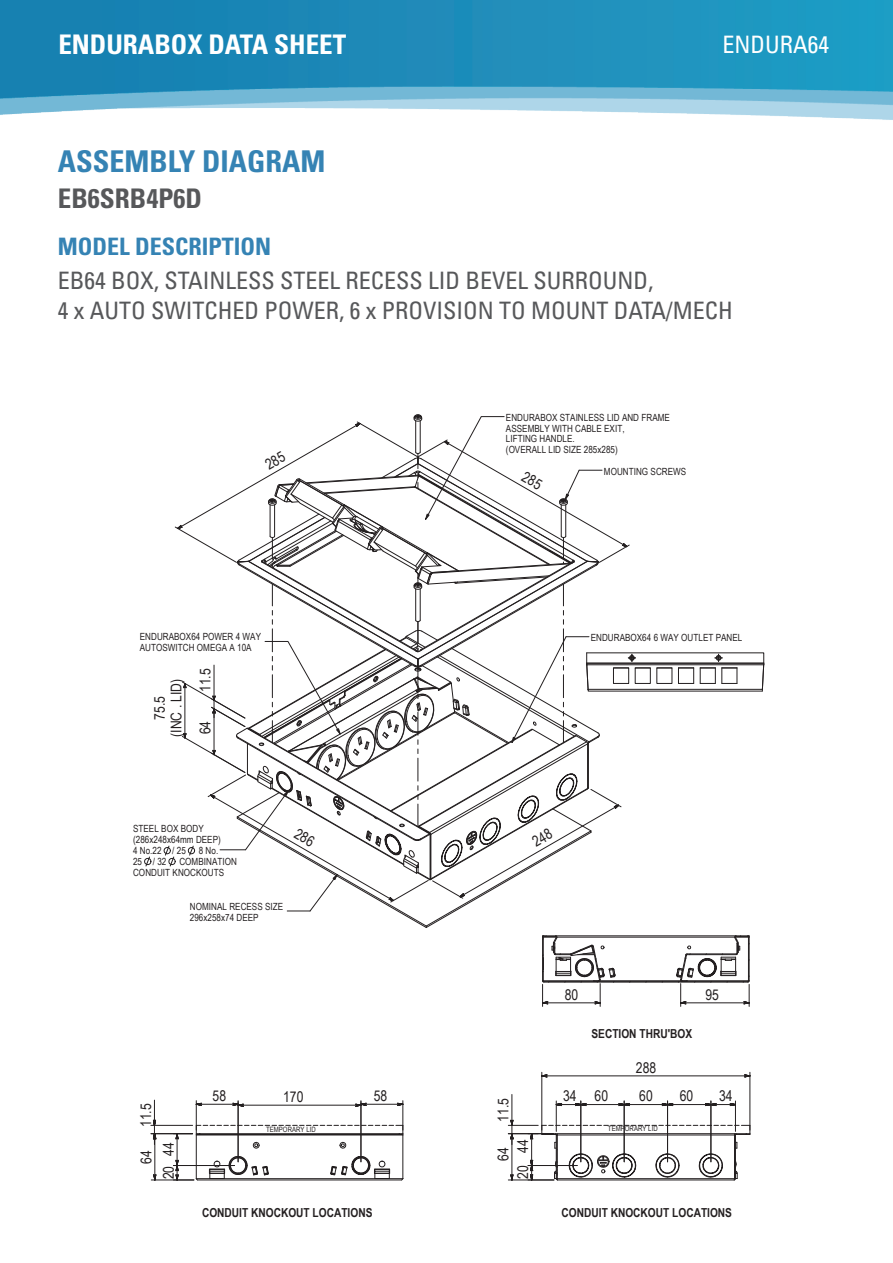
<style>
.page{position:relative;width:893px;height:1263px;background:#fff}
.page>*{position:absolute;margin:0;border:0;box-sizing:border-box;transform-origin:0 0}
.t1{font:700 condensed 30px "Univers";color:#3583b4}
.t2{font:700 condensed 27px "Univers";color:#fff}
.t3{font:700 condensed 27px "Univers";color:#57585a}
.t4{font:condensed 24px/30px "Univers";color:#57585a}
.t5{font:700 condensed 24px "Univers";color:#3583b4}
.t6{font:condensed 24px "Univers";color:#fff}
.t7{font:700 17.4px/16.4px "Arial Narrow";color:#231f20}
.t8{font:14.85px/22.2px "Arial Narrow";color:#231f20;text-align:center}
.t9{font:700 12.45px "Arial Narrow";color:#231f20}
.t10{font:9.9px/10.8px "Arial Narrow";letter-spacing:.005em;color:#231f20}
.t11{font:7.35px "Arial Narrow";letter-spacing:.005em;color:#231f20}
</style>
<div class="page">
<img style="left:0;top:0;width:893px;height:120px">
<hr style="left:600px;top:980px;width:81px;height:1px;background:#231f20">
<hr style="left:557px;top:937px;width:178px;height:1px;background:#231f20">
<hr style="left:544px;top:982px;width:204px;height:1px;background:#231f20">
<hr style="left:544px;top:981px;width:204px;height:1px;background:#231f20">
<hr style="left:556px;top:935px;width:180px;height:1px;background:#231f20">
<hr style="left:508px;top:1125px;width:30px;height:1px;background:#231f20">
<hr style="left:512px;top:1094px;width:1px;height:40px;background:#231f20">
<svg style="left:150px;top:1100px;width:254px;height:81px"></svg>
<hr style="left:508px;top:1133px;width:45px;height:1px;background:#231f20">
<hr style="left:508px;top:1180px;width:46px;height:1px;background:#231f20">
<hr style="left:541px;top:1072px;width:1px;height:58px;background:#231f20">
<hr style="left:750px;top:1072px;width:1px;height:58px;background:#231f20">
<hr style="left:542px;top:1075px;width:208px;height:1px;background:#231f20">
<svg style="left:509px;top:1095px;width:242px;height:86px"></svg>
<svg style="left:541px;top:1073px;width:11px;height:5px"></svg>
<svg style="left:740px;top:1073px;width:11px;height:5px"></svg>
<svg style="left:542px;top:935px;width:74px;height:71px"></svg>
<svg style="left:676px;top:935px;width:74px;height:71px"></svg>
<svg style="left:144px;top:856px;width:8px;height:11px"></svg>
<svg style="left:163px;top:414px;width:602px;height:514px"></svg>
<h2 class="t2" style="left:58px;top:28px;width:289px">ENDURABOX DATA SHEET</h2>
<h3 class="t6" style="left:722px;top:29px;width:108px">ENDURA64</h3>
<h1 class="t1" style="left:58px;top:143px;width:269px">ASSEMBLY DIAGRAM</h1>
<h2 class="t3" style="left:58px;top:181px;width:145px">EB6SRB4P6D</h2>
<h3 class="t5" style="left:58px;top:231px;width:215px">MODEL DESCRIPTION</h3>
<h3 class="t4" style="left:58px;top:265px;width:677px">EB64 BOX, STAINLESS STEEL RECESS LID BEVEL SURROUND,<br>4 x AUTO SWITCHED POWER, 6 x PROVISION TO MOUNT DATA/MECH</h3>
<h3 class="t7" style="left:133px;top:288px;width:168px">ASSEMBLY DIAGRAM<br>PART NO: EB6SRB4P6D</h3>
<p class="t10" style="left:506px;top:412px;width:166px">ENDURABOX STAINLESS LID AND FRAME<br>ASSEMBLY WITH CABLE EXIT,<br>LIFTING HANDLE.<br>(OVERALL LID SIZE 285x285)</p>
<p class="t10" style="left:140px;top:631px;width:123px">ENDURABOX64 POWER 4 WAY<br>AUTOSWITCH OMEGA A 10A</p>
<h3 class="t8" style="left:150px;top:737px;width:60px;line-height:16.8px;rotate:-90deg">75.5<br>(INC . LID)</h3>
<h3 class="t8" style="left:194px;top:692px;width:25px;rotate:-90deg">11.5</h3>
<h3 class="t8" style="left:194px;top:734px;width:15px;rotate:-90deg">64</h3>
<p class="t10" style="left:133px;top:823px;width:89px">STEEL BOX BODY (286x248x64mm DEEP)<br>4 No.22 / 25</p>
<p class="t10" style="left:199px;top:845px;width:21px">8 No.</p>
<p class="t10" style="left:133px;top:855px;width:35px">25 / 32</p>
<p class="t10" style="left:179px;top:855px;width:59px">COMBINATION</p>
<p class="t10" style="left:133px;top:866px;width:93px">CONDUIT KNOCKOUTS</p>
<p class="t10" style="left:190px;top:911px;width:70px">296x258x74 DEEP</p>
<p class="t10" style="left:190px;top:900px;width:95px">NOMINAL RECESS SIZE</p>
<p class="t10" style="left:604px;top:465px;width:84px">MOUNTING SCREWS</p>
<p class="t10" style="left:591px;top:632px;width:153px">ENDURABOX64 6 WAY OUTLET PANEL</p>
<h3 class="t8" style="left:565px;top:983px;width:15px">80</h3>
<h3 class="t8" style="left:705px;top:983px;width:15px">95</h3>
<p class="t9" style="left:591px;top:1024px;width:102px">SECTION THRU'BOX</p>
<h3 class="t8" style="left:636px;top:1056px;width:22px">288</h3>
<h3 class="t8" style="left:213px;top:1084px;width:15px">58</h3>
<h3 class="t8" style="left:374px;top:1084px;width:15px">58</h3>
<h3 class="t8" style="left:719px;top:1084px;width:15px">34</h3>
<h3 class="t8" style="left:511px;top:1179px;width:41px;rotate:-90deg">20 44</h3>
<h3 class="t8" style="left:563px;top:1084px;width:47px">34 60</h3>
<h3 class="t8" style="left:639px;top:1084px;width:15px">60</h3>
<h3 class="t8" style="left:680px;top:1084px;width:15px">60</h3>
<h3 class="t8" style="left:283px;top:1085px;width:22px">170</h3>
<h3 class="t8" style="left:134px;top:1127px;width:25px;rotate:-90deg">11.5</h3>
<h3 class="t8" style="left:492px;top:1121px;width:25px;rotate:-90deg">11.5</h3>
<p class="t11" style="left:608px;top:1123px;width:51px">TEMPORARY LID</p>
<p class="t11" style="left:266px;top:1124px;width:51px">TEMPORARY LID</p>
<h3 class="t8" style="left:135px;top:1179px;width:39px;rotate:-90deg">64<br>20 44</h3>
<h3 class="t8" style="left:492px;top:1161px;width:15px;rotate:-90deg">64</h3>
<p class="t9" style="left:202px;top:1203px;width:172px">CONDUIT KNOCKOUT LOCATIONS</p>
<p class="t9" style="left:562px;top:1203px;width:172px">CONDUIT KNOCKOUT LOCATIONS</p>
</div>
